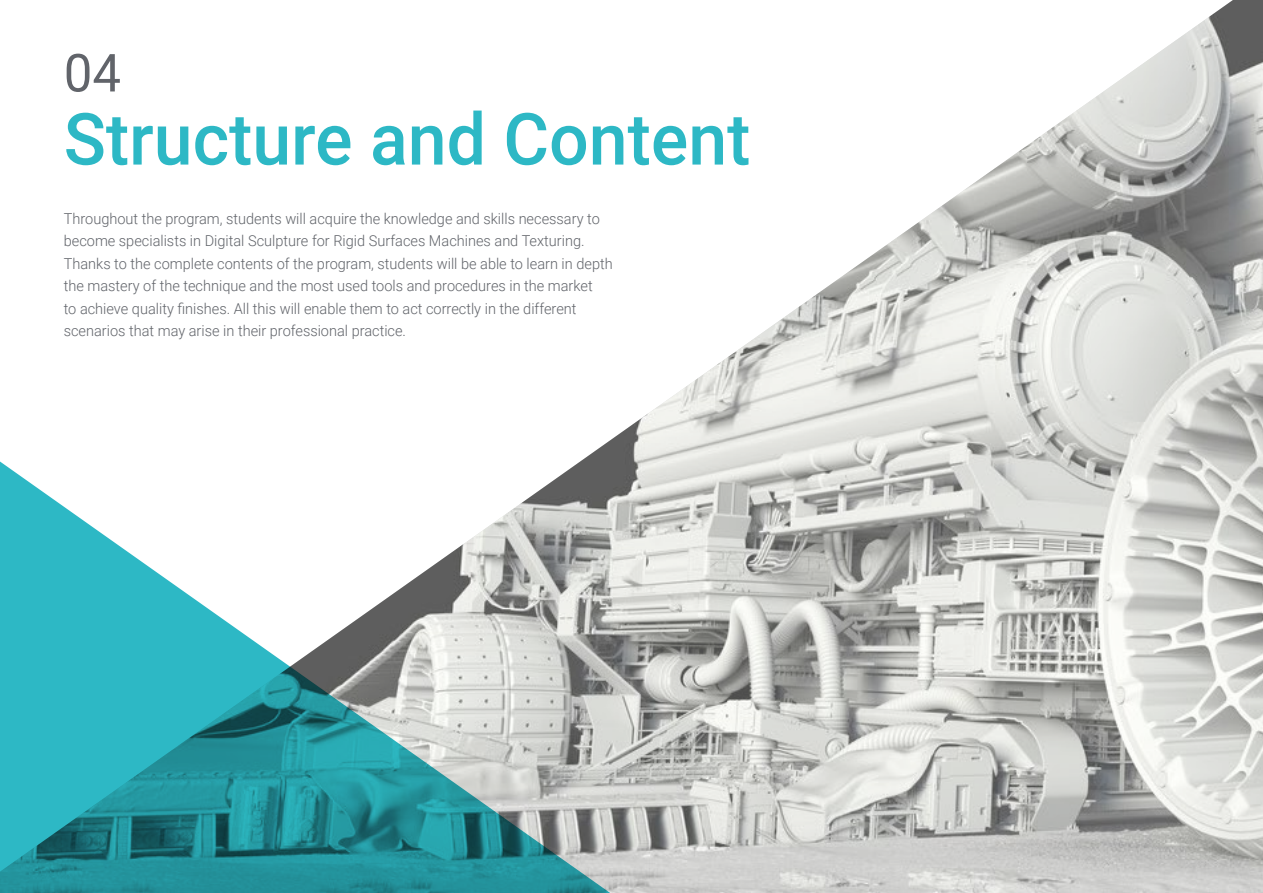
<style>
.page{position:relative;width:1263px;height:893px;background:#fff}
.page>*{position:absolute;margin:0;border:0;box-sizing:border-box;transform-origin:0 0}
.t1{font:500 72px "Roboto";color:#2db8c5}
.t2{font:52.5px "Roboto";color:#61646a}
.t3{font:300 15px/22.5px "Roboto";color:#61646a}
</style>
<div class="page">
<img style="left:602px;top:0;width:661px;height:893px">
<svg style="left:0;top:446px;width:640px;height:447px"></svg>
<h2 class="t2" style="left:64px;top:36px;width:59px">04</h2>
<h1 class="t1" style="left:64px;top:89px;width:688px">Structure and Content</h1>
<p class="t3" style="left:64px;top:207px;width:550px">Throughout the program, students will acquire the knowledge and skills necessary to become specialists in Digital Sculpture for Rigid Surfaces Machines and Texturing.<br>Thanks to the complete contents of the program, students will be able to learn in depth the mastery of the technique and the most used tools and procedures in the market<br>to achieve quality finishes. All this will enable them to act correctly in the different scenarios that may arise in their professional practice.</p>
</div>
